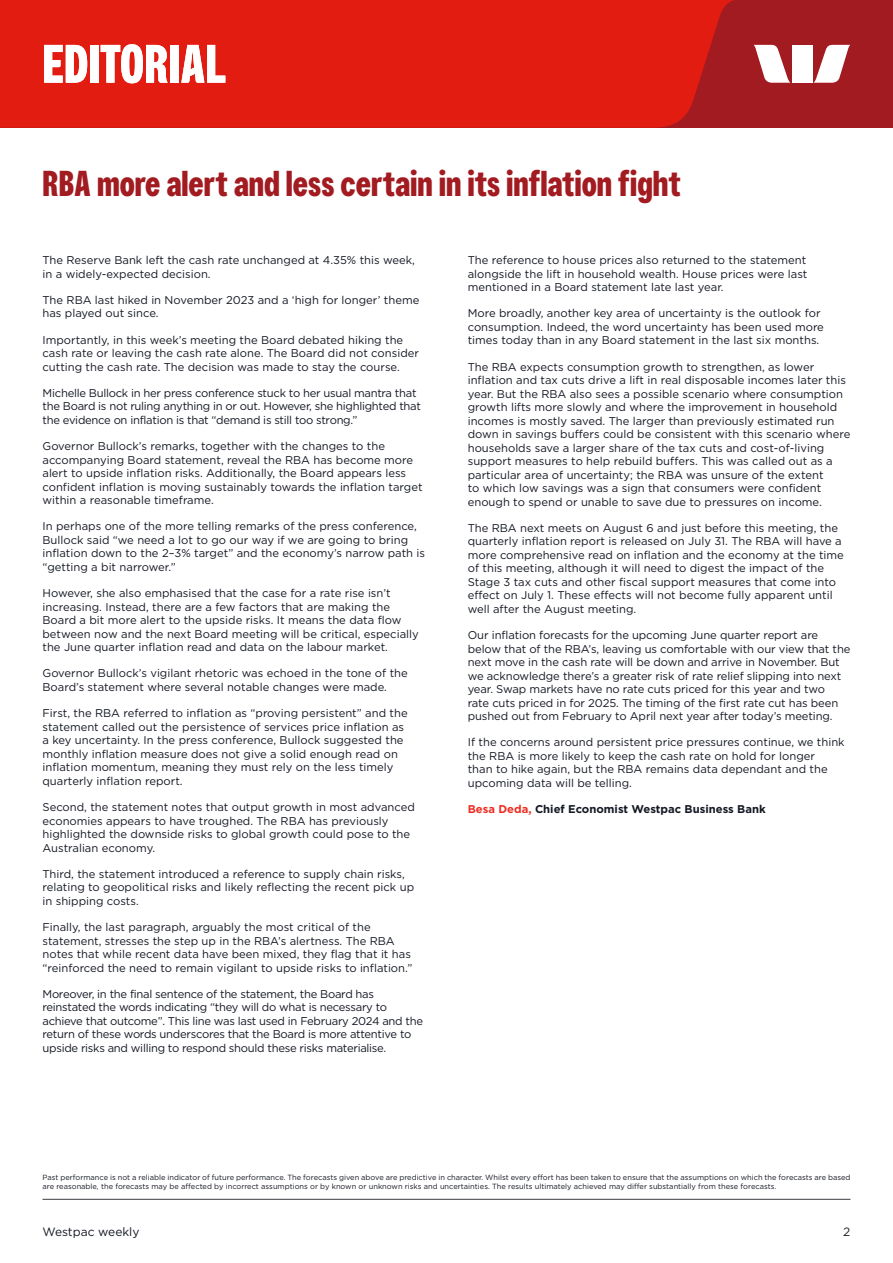
<style>
.page{position:relative;width:893px;height:1263px;background:#fff}
.page>*{position:absolute;margin:0;border:0;box-sizing:border-box;transform-origin:0 0}
.t1{font:700 54px "Westpac";color:#fff}
.SUBTITLE{font:700 36px "Westpac";color:#a21b20}
.t2{font:12px "Gotham";color:#141823}
.t3{font:12px "Gotham";color:#231f20}
.t4{font:11.25px/13.5px "Gotham";color:#141823}
.t5{font:11.25px/13.5px "Gotham";letter-spacing:-.025em;color:#141823}
.t6{font:700 11.25px "Gotham";color:#141823}
.t7{font:7.5px/9px "Gotham";color:#141823}
.s1{color:#ee2e22}
</style>
<div class="page">
<hr style="left:43px;top:1199px;width:807px;height:1px;background:#383b3f">
<div style="left:0;top:0;width:893px;height:128px;background:#a21b20"></div>
<div style="left:0;top:0;width:734px;height:128px;background:#e31c12"></div>
<svg style="left:754px;top:45px;width:37px;height:38px"></svg>
<svg style="left:813px;top:45px;width:37px;height:38px"></svg>
<div style="left:792px;top:45px;width:20px;height:38px;background:#fff"></div>
<p class="t1" style="left:43px;top:32px;width:186px">EDITORIAL</p>
<p class="SUBTITLE" style="left:43px;top:162px;width:639px">RBA more alert and less certain in its inflation fight</p>
<p class="t4" style="left:43px;top:253px;width:374px">The Reserve Bank left the cash rate unchanged at 4.35% this week, in a widely-expected decision.</p>
<p class="t4" style="left:43px;top:293px;width:378px">The RBA last hiked in November 2023 and a ‘high for longer’ theme has played out since.</p>
<p class="t4" style="left:43px;top:333px;width:378px">Importantly, in this week’s meeting the Board debated hiking the cash rate or leaving the cash rate alone. The Board did not consider cutting the cash rate. The decision was made to stay the course.</p>
<p class="t5" style="left:43px;top:386px;width:380px">Michelle Bullock in her press conference stuck to her usual mantra that the Board is not ruling anything in or out. However, she highlighted that the evidence on inflation is that “demand is still too strong.”</p>
<p class="t4" style="left:43px;top:439px;width:382px">Governor Bullock’s remarks, together with the changes to the accompanying Board statement, reveal the RBA has become more alert to upside inflation risks. Additionally, the Board appears less confident inflation is moving sustainably towards the inflation target within a reasonable timeframe.</p>
<p class="t4" style="left:43px;top:519px;width:384px">In perhaps one of the more telling remarks of the press conference, Bullock said “we need a lot to go our way if we are going to bring inflation down to the 2–3% target” and the economy’s narrow path is “getting a bit narrower.”</p>
<p class="t4" style="left:43px;top:586px;width:378px">However, she also emphasised that the case for a rate rise isn’t increasing. Instead, there are a few factors that are making the Board a bit more alert to the upside risks. It means the data flow between now and the next Board meeting will be critical, especially the June quarter inflation read and data on the labour market.</p>
<p class="t4" style="left:43px;top:666px;width:367px">Governor Bullock’s vigilant rhetoric was echoed in the tone of the<br>Board’s statement where several notable changes were made.</p>
<p class="t4" style="left:43px;top:706px;width:367px">First, the RBA referred to inflation as “proving persistent” and the statement called out the persistence of services price inflation as a key uncertainty. In the press conference, Bullock suggested the monthly inflation measure does not give a solid enough read on inflation momentum, meaning they must rely on the less timely quarterly inflation report.</p>
<p class="t4" style="left:43px;top:800px;width:374px">Second, the statement notes that output growth in most advanced economies appears to have troughed. The RBA has previously highlighted the downside risks to global growth could pose to the Australian economy.</p>
<p class="t4" style="left:43px;top:867px;width:373px">Third, the statement introduced a reference to supply chain risks, relating to geopolitical risks and likely reflecting the recent pick up in shipping costs.</p>
<p class="t4" style="left:43px;top:920px;width:371px">Finally, the last paragraph, arguably the most critical of the statement, stresses the step up in the RBA’s alertness. The RBA notes that while recent data have been mixed, they flag that it has “reinforced the need to remain vigilant to upside risks to inflation.”</p>
<p class="t5" style="left:43px;top:987px;width:382px">Moreover, in the final sentence of the statement, the Board has reinstated the words indicating “they will do what is necessary to achieve that outcome”. This line was last used in February 2024 and the return of these words underscores that the Board is more attentive to upside risks and willing to respond should these risks materialise.</p>
<p class="t4" style="left:468px;top:253px;width:341px;text-align:justify">The reference to house prices also returned to the statement alongside the lift in household wealth. House prices were last mentioned in a Board statement late last year.</p>
<p class="t4" style="left:468px;top:306px;width:358px">More broadly, another key area of uncertainty is the outlook for consumption. Indeed, the word uncertainty has been used more times today than in any Board statement in the last six months.</p>
<p class="t4" style="left:468px;top:360px;width:384px">The RBA expects consumption growth to strengthen, as lower inflation and tax cuts drive a lift in real disposable incomes later this year. But the RBA also sees a possible scenario where consumption growth lifts more slowly and where the improvement in household incomes is mostly saved. The larger than previously estimated run down in savings buffers could be consistent with this scenario where households save a larger share of the tax cuts and cost-of-living support measures to help rebuild buffers. This was called out as a particular area of uncertainty; the RBA was unsure of the extent<br>to which low savings was a sign that consumers were confident enough to spend or unable to save due to pressures on income.</p>
<p class="t4" style="left:468px;top:521px;width:378px">The RBA next meets on August 6 and just before this meeting, the quarterly inflation report is released on July 31. The RBA will have a more comprehensive read on inflation and the economy at the time of this meeting, although it will need to digest the impact of the Stage 3 tax cuts and other fiscal support measures that come into effect on July 1. These effects will not become fully apparent until well after the August meeting.</p>
<p class="t4" style="left:468px;top:628px;width:384px">Our inflation forecasts for the upcoming June quarter report are below that of the RBA’s, leaving us comfortable with our view that the next move in the cash rate will be down and arrive in November. But we acknowledge there’s a greater risk of rate relief slipping into next year. Swap markets have no rate cuts priced for this year and two<br>rate cuts priced in for 2025. The timing of the first rate cut has been pushed out from February to April next year after today’s meeting.</p>
<p class="t4" style="left:468px;top:735px;width:378px">If the concerns around persistent price pressures continue, we think the RBA is more likely to keep the cash rate on hold for longer<br>than to hike again, but the RBA remains data dependant and the upcoming data will be telling.</p>
<p class="t6" style="left:468px;top:802px;width:299px"><span class="s1">Besa Deda,</span> Chief Economist Westpac Business Bank</p>
<p class="t7" style="left:43px;top:1172px;width:809px">Past performance is not a reliable indicator of future performance. The forecasts given above are predictive in character. Whilst every effort has been taken to ensure that the assumptions on which the forecasts are based are reasonable, the forecasts may be affected by incorrect assumptions or by known or unknown risks and uncertainties. The results ultimately achieved may differ substantially from these forecasts.</p>
<p class="t2" style="left:43px;top:1224px;width:98px">Westpac weekly</p>
<p class="t3" style="left:843px;top:1224px;width:9px">2</p>
</div>
